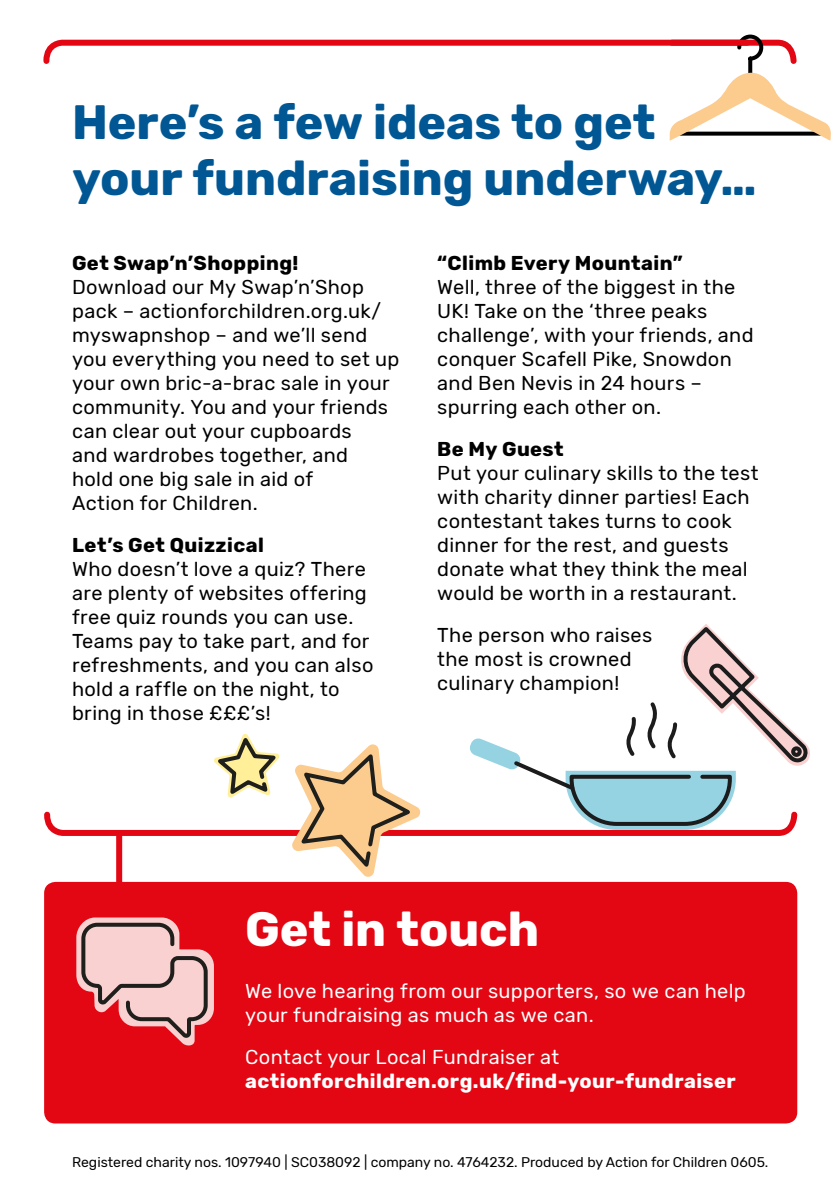
<style>
.page{position:relative;width:840px;height:1191px;background:#fff}
.page>*{position:absolute;margin:0;border:0;box-sizing:border-box;transform-origin:0 0}
.t1{font:700 48px/56px "Rubik";color:#005794}
.t2{font:700 48px "Rubik";color:#fff}
.t3{font:20px/24px "Rubik";letter-spacing:.015em;color:#000}
.t4{font:20px/24px "Rubik";letter-spacing:.015em;color:#fff}
.t5{font:700 20px "Rubik";letter-spacing:.02em;color:#000}
.t6{font:700 20px "Rubik";letter-spacing:.02em;color:#fff}
.t7{font:14px "Rubik";color:#000}
</style>
<div class="page">
<div style="left:44px;top:882px;width:752px;height:241px;background:#e30613;border-radius:11px"></div>
<svg style="left:76px;top:917px;width:138px;height:129px"></svg>
<div style="left:116px;top:835px;width:6px;height:62px;background:#e30613"></div>
<svg style="left:44px;top:624px;width:766px;height:254px"></svg>
<svg style="left:43px;top:34px;width:788px;height:107px"></svg>
<div style="left:671px;top:40px;width:75px;height:6px;background:#e30613"></div>
<h1 class="t1" style="left:72px;top:95px;width:685px">Here’s a few ideas to get your fundraising underway…</h1>
<p class="t5" style="left:72px;top:251px;width:228px">Get Swap’n’Shopping!</p>
<p class="t3" style="left:72px;top:275px;width:328px">Download our My Swap’n’Shop pack – actionforchildren.org.uk/ myswapnshop – and we’ll send you everything you need to set up your own bric-a-brac sale in your community. You and your friends can clear out your cupboards<br>and wardrobes together, and<br>hold one big sale in aid of<br>Action for Children.</p>
<p class="t5" style="left:72px;top:533px;width:193px">Let’s Get Quizzical</p>
<p class="t3" style="left:72px;top:557px;width:303px">Who doesn’t love a quiz? There are plenty of websites offering free quiz rounds you can use.<br>Teams pay to take part, and for refreshments, and you can also hold a raffle on the night, to bring in those £££’s!</p>
<p class="t5" style="left:437px;top:251px;width:247px">“Climb Every Mountain”</p>
<p class="t3" style="left:437px;top:275px;width:317px">Well, three of the biggest in the<br>UK! Take on the ‘three peaks challenge’, with your friends, and conquer Scafell Pike, Snowdon and Ben Nevis in 24 hours – spurring each other on.</p>
<p class="t5" style="left:437px;top:437px;width:128px">Be My Guest</p>
<p class="t3" style="left:437px;top:461px;width:323px">Put your culinary skills to the test with charity dinner parties! Each contestant takes turns to cook dinner for the rest, and guests donate what they think the meal would be worth in a restaurant.</p>
<p class="t3" style="left:437px;top:623px;width:216px">The person who raises the most is crowned culinary champion!</p>
<h1 class="t2" style="left:245px;top:901px;width:295px">Get in touch</h1>
<p class="t4" style="left:245px;top:979px;width:502px">We love hearing from our supporters, so we can help your fundraising as much as we can.</p>
<p class="t4" style="left:245px;top:1045px;width:315px">Contact your Local Fundraiser at</p>
<p class="t6" style="left:245px;top:1069px;width:492px">actionforchildren.org.uk/find-your-fundraiser</p>
<p class="t7" style="left:72px;top:1154px;width:697px">Registered charity nos. 1097940 | SC038092 | company no. 4764232. Produced by Action for Children 0605.</p>
</div>
